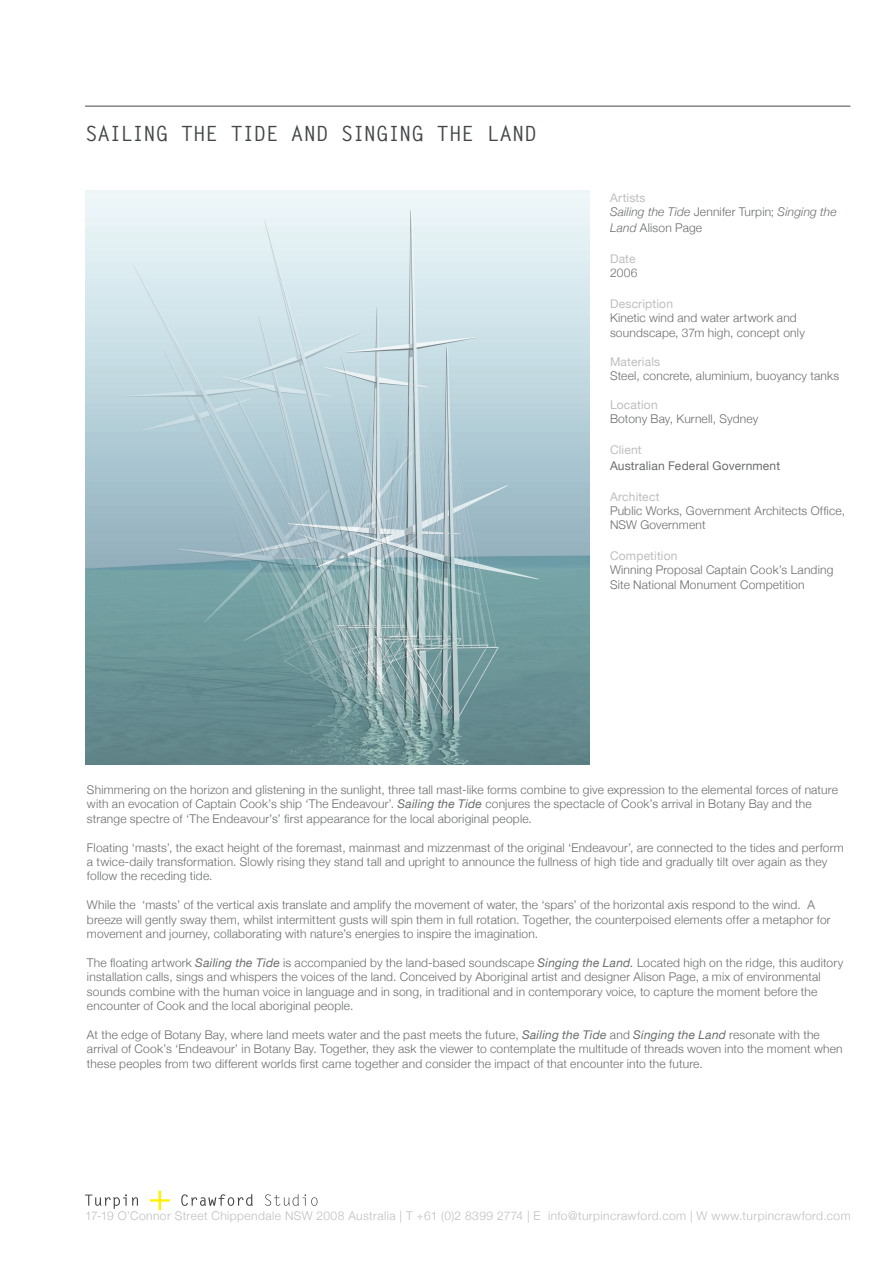
<style>
.page{position:relative;width:893px;height:1263px;background:#fff}
.page>*{position:absolute;margin:0;border:0;box-sizing:border-box;transform-origin:0 0}
.t1{font:700 21px "Letter Gothic Std";letter-spacing:-.02em;color:#444749}
.t2{font:300 12px/14.4px "Helvetica Neue";letter-spacing:.015em;color:#696c6e}
.t3{font:300 12px "Helvetica Neue";letter-spacing:.035em;color:#bdbebe}
.t4{font:12px "Helvetica Neue";letter-spacing:.015em;color:#bdbebe}
.t5{font:italic 300 12px/14.4px "Helvetica Neue";letter-spacing:.015em;color:#696c6e}
.t6{font:12px "Helvetica Neue";letter-spacing:.015em;color:#696c6e}
.s1{font-weight:400;font-style:normal;color:#bdbebe}
.s2{font-style:normal}
.s3{font-style:italic}
.s4{font-weight:400;font-style:italic}
</style>
<div class="page">
<svg style="left:181px;top:1194px;width:136px;height:12px"></svg>
<svg style="left:150px;top:1191px;width:20px;height:19px"></svg>
<svg style="left:85px;top:1194px;width:53px;height:15px"></svg>
<hr style="left:85px;top:106px;width:765px;height:1px;background:#444749">
<img style="left:85px;top:190px;width:505px;height:574px">
<h1 class="t1" style="left:85px;top:121px;width:453px">SAILING THE TIDE AND SINGING THE LAND</h1>
<p class="t5" style="left:610px;top:190px;width:228px"><span class="s1">Artists<br></span>Sailing the Tide <span class="s2">Jennifer Turpin;</span> Singing the</p>
<p class="t2" style="left:610px;top:221px;width:94px"><span class="s3">Land</span> Alison Page</p>
<p class="t4" style="left:610px;top:251px;width:27px">Date</p>
<p class="t2" style="left:610px;top:266px;width:29px">2006</p>
<p class="t4" style="left:610px;top:296px;width:64px">Description</p>
<p class="t2" style="left:610px;top:311px;width:196px">Kinetic wind and water artwork and soundscape, 37m high, concept only</p>
<p class="t4" style="left:610px;top:354px;width:52px">Materials</p>
<p class="t2" style="left:610px;top:368px;width:231px">Steel, concrete, aluminium, buoyancy tanks</p>
<p class="t4" style="left:610px;top:397px;width:49px">Location</p>
<p class="t2" style="left:610px;top:411px;width:150px">Botony Bay, Kurnell, Sydney</p>
<p class="t4" style="left:610px;top:442px;width:33px">Client</p>
<p class="t6" style="left:610px;top:458px;width:172px">Australian Federal Government</p>
<p class="t4" style="left:610px;top:489px;width:51px">Architect</p>
<p class="t2" style="left:610px;top:503px;width:236px">Public Works, Government Architects Office,<br>NSW Government</p>
<p class="t4" style="left:610px;top:548px;width:69px">Competition</p>
<p class="t2" style="left:610px;top:563px;width:225px">Winning Proposal Captain Cook’s Landing<br>Site National Monument Competition</p>
<p class="t2" style="left:87px;top:782px;width:752px">Shimmering on the horizon and glistening in the sunlight, three tall mast-like forms combine to give expression to the elemental forces of nature with an evocation of Captain Cook’s ship ‘The Endeavour’. <span class="s4">Sailing the Tide</span> conjures the spectacle of Cook’s arrival in Botany Bay and the strange spectre of ‘The Endeavour’s’ first appearance for the local aboriginal people.</p>
<p class="t2" style="left:87px;top:840px;width:758px">Floating ‘masts’, the exact height of the foremast, mainmast and mizzenmast of the original ‘Endeavour’, are connected to the tides and perform a twice-daily transformation. Slowly rising they stand tall and upright to announce the fullness of high tide and gradually tilt over again as they follow the receding tide.</p>
<p class="t2" style="left:87px;top:897px;width:745px">While the ‘masts’ of the vertical axis translate and amplify the movement of water, the ‘spars’ of the horizontal axis respond to the wind. A breeze will gently sway them, whilst intermittent gusts will spin them in full rotation. Together, the counterpoised elements offer a metaphor for movement and journey, collaborating with nature’s energies to inspire the imagination.</p>
<p class="t2" style="left:87px;top:955px;width:758px">The floating artwork <span class="s4">Sailing the Tide</span> is accompanied by the land-based soundscape <span class="s4">Singing the Land.</span> Located high on the ridge, this auditory installation calls, sings and whispers the voices of the land. Conceived by Aboriginal artist and designer Alison Page, a mix of environmental sounds combine with the human voice in language and in song, in traditional and in contemporary voice, to capture the moment before the encounter of Cook and the local aboriginal people.</p>
<p class="t2" style="left:87px;top:1027px;width:757px">At the edge of Botany Bay, where land meets water and the past meets the future, <span class="s4">Sailing the Tide</span> and <span class="s4">Singing the Land</span> resonate with the arrival of Cook’s ‘Endeavour’ in Botany Bay. Together, they ask the viewer to contemplate the multitude of threads woven into the moment when these peoples from two different worlds first came together and consider the impact of that encounter into the future.</p>
<p class="t3" style="left:85px;top:1209px;width:767px">17-19 O’Connor Street Chippendale NSW 2008 Australia | T +61 (0)2 8399 2774 | E info@turpincrawford.com | W www.turpincrawford.com</p>
</div>
